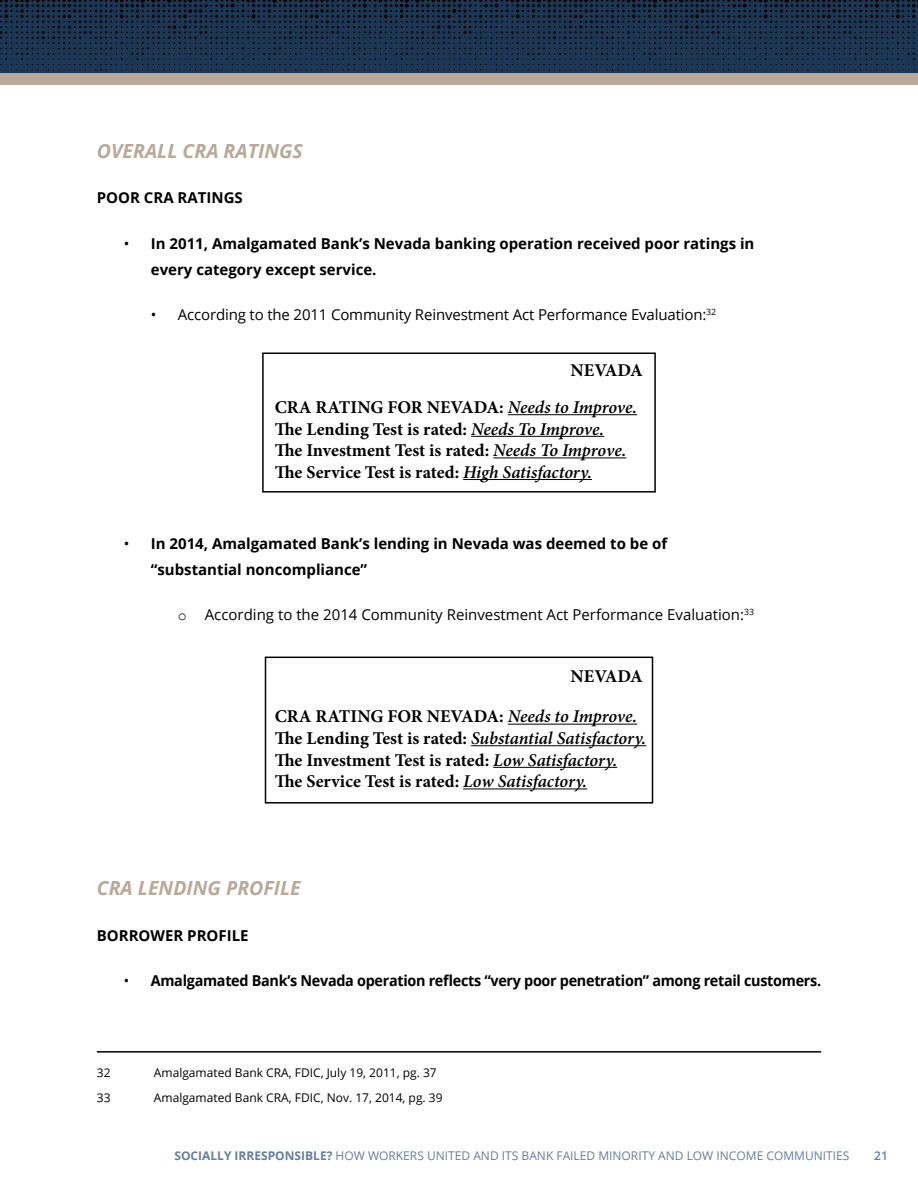
<style>
.page{position:relative;width:918px;height:1188px;background:#fff}
.page>*{position:absolute;margin:0;border:0;box-sizing:border-box;transform-origin:0 0}
.t1{font:italic 700 19.5px "Open Sans";color:#b9a998}
.t2{font:700 18px/21.6px "Minion Pro";color:#000}
.t3{font:700 15px/25.5px "Open Sans";color:#000}
.t4{font:15px "Open Sans";letter-spacing:-.005em;color:#000}
.t5{font:700 15px "Open Sans";letter-spacing:-.02em;color:#000;scale:.96 1}
.t6{font:12px "Open Sans";color:#000}
.t7{font:12px "Open Sans";color:#657d9d}
.t8{font:600 12px "Open Sans";color:#657d9d}
.s1{font-weight:400}
.s2{font-weight:600;font-style:italic}
.s3{font-family:"Courier New"}
.s4{font-weight:700}
</style>
<div class="page">
<svg style="left:0;top:0;width:918px;height:73px;background:#19304a"></svg>
<div style="left:0;top:73px;width:918px;height:12px;background:#b9a998"></div>
<div style="left:262px;top:353px;width:394px;height:140px;border:2px solid #000"></div>
<div style="left:265px;top:657px;width:388px;height:147px;border:2px solid #000"></div>
<hr style="left:97px;top:1051px;width:724px;height:2px;background:#000">
<hr style="left:508px;top:414px;width:129px;height:1px;background:#000">
<hr style="left:471px;top:436px;width:133px;height:1px;background:#000">
<hr style="left:493px;top:457px;width:133px;height:1px;background:#000">
<hr style="left:463px;top:479px;width:129px;height:1px;background:#000">
<hr style="left:508px;top:724px;width:129px;height:1px;background:#000">
<hr style="left:471px;top:745px;width:175px;height:1px;background:#000">
<hr style="left:493px;top:767px;width:124px;height:1px;background:#000">
<hr style="left:463px;top:788px;width:124px;height:1px;background:#000">
<p class="t1" style="left:97px;top:137px;width:208px">OVERALL CRA RATINGS</p>
<p class="t3" style="left:97px;top:185px;width:148px">POOR CRA RATINGS</p>
<p class="t3" style="left:151px;top:230px;width:605px;text-indent:-27px"><span class="s1">•</span> In 2011, Amalgamated Bank’s Nevada banking operation received poor ratings in every category except service.</p>
<p class="t4" style="left:151px;top:305px;width:567px">• According to the 2011 Community Reinvestment Act Performance Evaluation:<sup>32</sup></p>
<p class="t2" style="left:275px;top:351px;width:370px;line-height:37px;text-indent:296px">NEVADA<br>CRA RATING FOR NEVADA: <span class="s2">Needs to Improve.</span></p>
<p class="t2" style="left:275px;top:418px;width:353px">The Lending Test is rated: <span class="s2">Needs To Improve.<br></span>The Investment Test is rated: <span class="s2">Needs To Improve.<br></span>The Service Test is rated: <span class="s2">High Satisfactory.</span></p>
<p class="t3" style="left:151px;top:530px;width:518px;text-indent:-27px"><span class="s1">•</span> In 2014, Amalgamated Bank’s lending in Nevada was deemed to be of “substantial noncompliance”</p>
<p class="t4" style="left:178px;top:605px;width:578px"><span class="s3">o</span> According to the 2014 Community Reinvestment Act Performance Evaluation:<sup>33</sup></p>
<p class="t2" style="left:571px;top:666px;width:74px">NEVADA</p>
<p class="t2" style="left:275px;top:706px;width:373px">CRA RATING FOR NEVADA: <span class="s2">Needs to Improve.<br></span>The Lending Test is rated: <span class="s2">Substantial Satisfactory.<br></span>The Investment Test is rated: <span class="s2">Low Satisfactory.<br></span>The Service Test is rated: <span class="s2">Low Satisfactory.</span></p>
<p class="t1" style="left:97px;top:874px;width:205px">CRA LENDING PROFILE</p>
<p class="t3" style="left:97px;top:922px;width:153px">BORROWER PROFILE</p>
<p class="t5" style="left:124px;top:970px;width:728px"><span class="s1">•</span> Amalgamated Bank’s Nevada operation reflects “very poor penetration” among retail customers.</p>
<p class="t6" style="left:97px;top:1064px;width:15px">32</p>
<p class="t6" style="left:154px;top:1064px;width:284px">Amalgamated Bank CRA, FDIC, July 19, 2011, pg. 37</p>
<p class="t6" style="left:97px;top:1090px;width:15px">33</p>
<p class="t6" style="left:154px;top:1090px;width:290px">Amalgamated Bank CRA, FDIC, Nov. 17, 2014, pg. 39</p>
<p class="t7" style="left:174px;top:1147px;width:677px"><span class="s4">SOCIALLY IRRESPONSIBLE?</span> HOW WORKERS UNITED AND ITS BANK FAILED MINORITY AND LOW INCOME COMMUNITIES</p>
<p class="t8" style="left:874px;top:1147px;width:15px">21</p>
</div>
